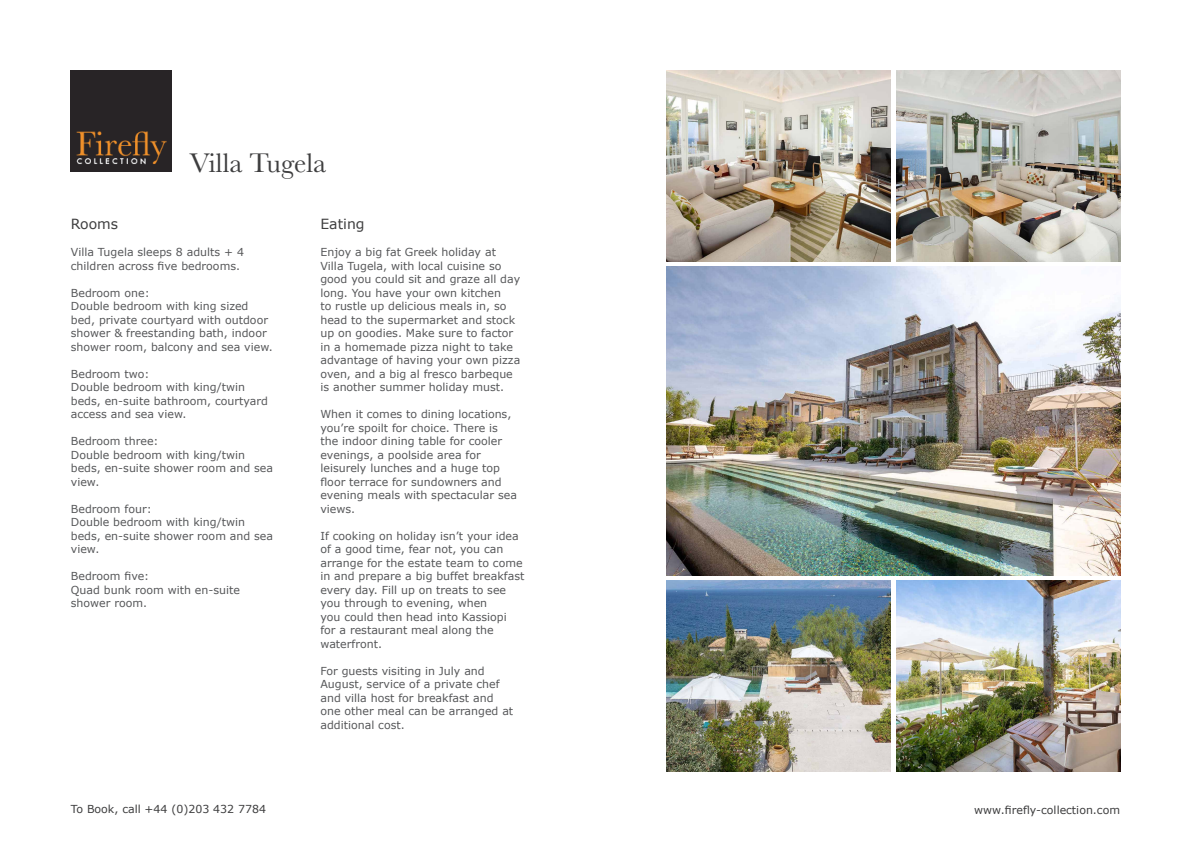
<style>
.page{position:relative;width:1191px;height:842px;background:#fff}
.page>*{position:absolute;margin:0;border:0;box-sizing:border-box;transform-origin:0 0}
.t1{font:28px "Baskerville";color:#3e3e3f}
.t2{font:14px "Verdana";color:#3e3e3f}
.t3{font:11px/13.5px "Verdana";color:#57585a}
.t4{font:11px "Verdana";color:#3e3e3f}
</style>
<div class="page">
<img style="left:71px;top:71px;width:101px;height:101px">
<img style="left:666px;top:71px;width:224px;height:190px">
<img style="left:896px;top:71px;width:224px;height:190px">
<img style="left:666px;top:267px;width:454px;height:308px">
<img style="left:896px;top:581px;width:224px;height:190px">
<img style="left:666px;top:581px;width:224px;height:190px">
<p class="t1" style="left:190px;top:145px;width:138px">Villa Tugela</p>
<p class="t2" style="left:71px;top:215px;width:49px">Rooms</p>
<p class="t3" style="left:71px;top:245px;width:175px">Villa Tugela sleeps 8 adults + 4 children across five bedrooms.</p>
<p class="t3" style="left:71px;top:286px;width:80px">Bedroom one:</p>
<p class="t3" style="left:71px;top:299px;width:203px">Double bedroom with king sized bed, private courtyard with outdoor shower &amp; freestanding bath, indoor shower room, balcony and sea view.</p>
<p class="t3" style="left:71px;top:367px;width:80px">Bedroom two:</p>
<p class="t3" style="left:71px;top:380px;width:199px">Double bedroom with king/twin beds, en-suite bathroom, courtyard access and sea view.</p>
<p class="t3" style="left:71px;top:434px;width:89px">Bedroom three:</p>
<p class="t3" style="left:71px;top:448px;width:204px">Double bedroom with king/twin beds, en-suite shower room and sea view.</p>
<p class="t3" style="left:71px;top:502px;width:82px">Bedroom four:</p>
<p class="t3" style="left:71px;top:515px;width:204px">Double bedroom with king/twin beds, en-suite shower room and sea view.</p>
<p class="t3" style="left:71px;top:569px;width:80px">Bedroom five:</p>
<p class="t3" style="left:71px;top:583px;width:171px">Quad bunk room with en-suite shower room.</p>
<p class="t4" style="left:71px;top:802px;width:197px">To Book, call +44 (0)203 432 7784</p>
<p class="t2" style="left:320px;top:215px;width:46px">Eating</p>
<p class="t3" style="left:320px;top:245px;width:201px">Enjoy a big fat Greek holiday at<br>Villa Tugela, with local cuisine so good you could sit and graze all day long. You have your own kitchen<br>to rustle up delicious meals in, so head to the supermarket and stock up on goodies. Make sure to factor in a homemade pizza night to take advantage of having your own pizza oven, and a big al fresco barbeque is another summer holiday must.</p>
<p class="t3" style="left:320px;top:407px;width:198px">When it comes to dining locations, you’re spoilt for choice. There is the indoor dining table for cooler evenings, a poolside area for leisurely lunches and a huge top floor terrace for sundowners and evening meals with spectacular sea views.</p>
<p class="t3" style="left:320px;top:529px;width:206px">If cooking on holiday isn’t your idea of a good time, fear not, you can arrange for the estate team to come in and prepare a big buffet breakfast every day. Fill up on treats to see you through to evening, when<br>you could then head into Kassiopi for a restaurant meal along the waterfront.</p>
<p class="t3" style="left:320px;top:664px;width:194px">For guests visiting in July and<br>August, service of a private chef and villa host for breakfast and one other meal can be arranged at additional cost.</p>
<p class="t4" style="left:974px;top:803px;width:147px">www.firefly-collection.com</p>
</div>
